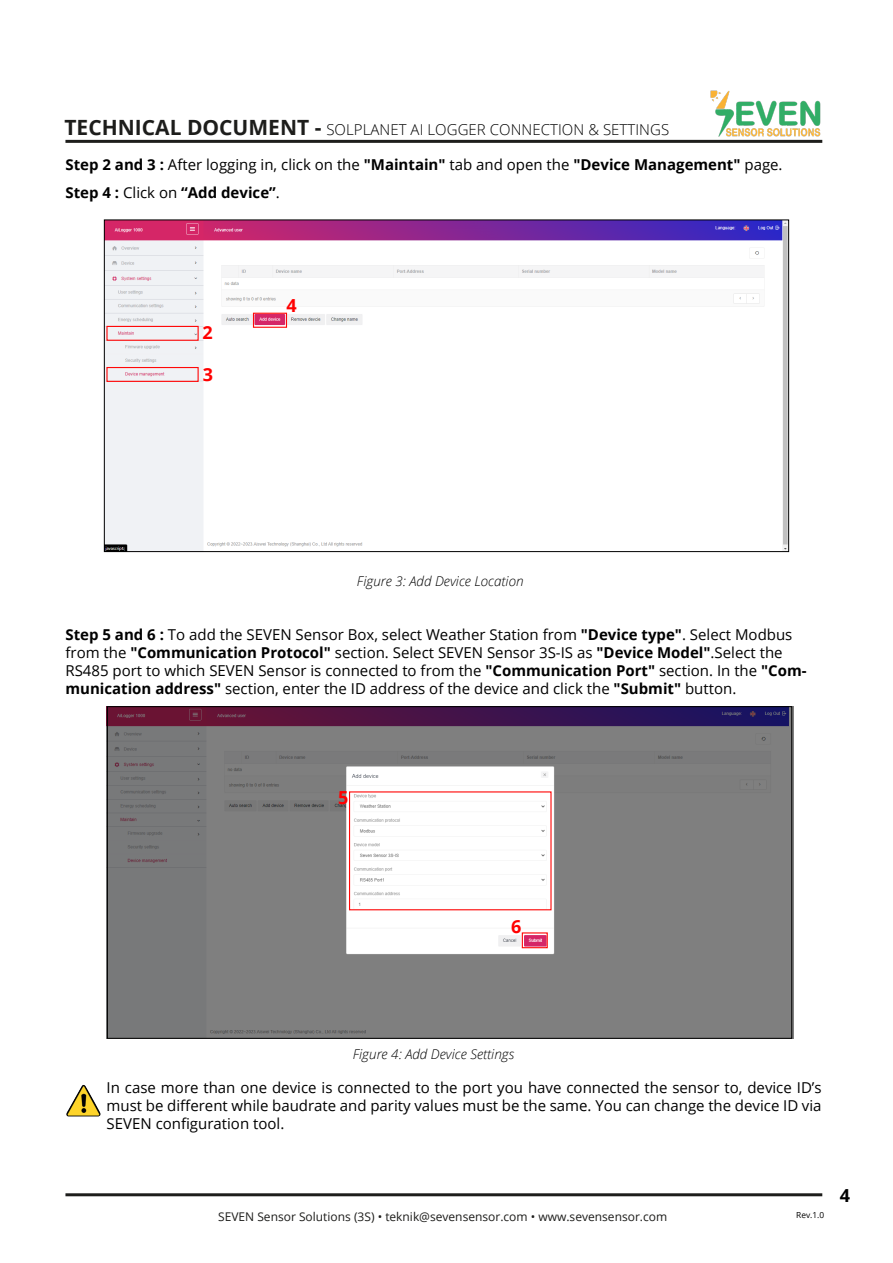
<style>
.page{position:relative;width:893px;height:1263px;background:#fff}
.page>*{position:absolute;margin:0;border:0;box-sizing:border-box;transform-origin:0 0}
.t1{font:700 18px "Open Sans";color:#f00}
.t2{font:700 18px "Open Sans";color:#000}
.t3{font:15px/18px "Open Sans";color:#000}
.t4{font:700 15px/27.8px "Open Sans";color:#000}
.t5{font:300 15px "Open Sans";letter-spacing:.005em;color:#000}
.t6{font:italic 300 13.5px "Open Sans";color:#000}
.t7{font:12px "Open Sans";color:#1d1d1b}
.t8{font:8.4px "Open Sans";color:#000}
.s1{font-weight:700;font-size:21px;color:#1d1d1b}
.s2{font-weight:400}
.s3{font-weight:700}
</style>
<div class="page">
<hr style="left:65px;top:140px;width:757px;height:3px;background:#1d1d1b">
<hr style="left:65px;top:1193px;width:757px;height:3px;background:#1d1d1b">
<img style="left:706px;top:90px;width:117px;height:53px">
<img style="left:106px;top:222px;width:681px;height:328px">
<img style="left:106px;top:707px;width:687px;height:331px">
<div style="left:106px;top:326px;width:93px;height:15px;border:1px solid #ff0808"></div>
<div style="left:106px;top:367px;width:93px;height:15px;border:1px solid #ff0808"></div>
<div style="left:253px;top:313px;width:34px;height:15px;border:1px solid #ff0808"></div>
<div style="left:349px;top:791px;width:203px;height:119px;border:1px solid #ff0808"></div>
<div style="left:522px;top:932px;width:26px;height:16px;border:1px solid #ff0808"></div>
<img style="left:66px;top:1085px;width:35px;height:31px">
<p class="t5" style="left:64px;top:119px;width:606px"><span class="s1">TECHNICAL DOCUMENT -</span> SOLPLANET AI LOGGER CONNECTION &amp; SETTINGS</p>
<p class="t4" style="left:65px;top:151px;width:719px">Step 2 and 3 : <span class="s2">After logging in, click on the</span> "Maintain" <span class="s2">tab and open the</span> "Device Management" <span class="s2">page.<br></span>Step 4 : <span class="s2">Click on</span> “Add device”<span class="s2">.</span></p>
<p class="t1" style="left:202px;top:320px;width:12px">2</p>
<p class="t1" style="left:203px;top:362px;width:12px">3</p>
<p class="t1" style="left:286px;top:292px;width:12px">4</p>
<p class="t6" style="left:357px;top:572px;width:168px">Figure 3: Add Device Location</p>
<p class="t3" style="left:65px;top:625px;width:743px"><span class="s3">Step 5 and 6 :</span> To add the SEVEN Sensor Box, select Weather Station from <span class="s3">"Device type"</span>. Select Modbus from the <span class="s3">"Communication Protocol"</span> section. Select SEVEN Sensor 3S-IS as <span class="s3">"Device Model"</span>.Select the RS485 port to which SEVEN Sensor is connected to from the <span class="s3">"Communication Port"</span> section. In the <span class="s3">"Com&shy;munication address"</span> section, enter the ID address of the device and click the <span class="s3">"Submit"</span> button.</p>
<p class="t1" style="left:338px;top:785px;width:12px">5</p>
<p class="t1" style="left:511px;top:914px;width:12px">6</p>
<p class="t6" style="left:353px;top:1045px;width:163px">Figure 4: Add Device Settings</p>
<p class="t3" style="left:107px;top:1078px;width:716px;text-align:justify">In case more than one device is connected to the port you have connected the sensor to, device ID’s must be different while baudrate and parity values must be the same. You can change the device ID via SEVEN configuration tool.</p>
<p class="t7" style="left:218px;top:1209px;width:451px">SEVEN Sensor Solutions (3S) • teknik@sevensensor.com • www.sevensensor.com</p>
<p class="t8" style="left:796px;top:1209px;width:29px">Rev.1.0</p>
<p class="t2" style="left:840px;top:1183px;width:12px">4</p>
</div>
